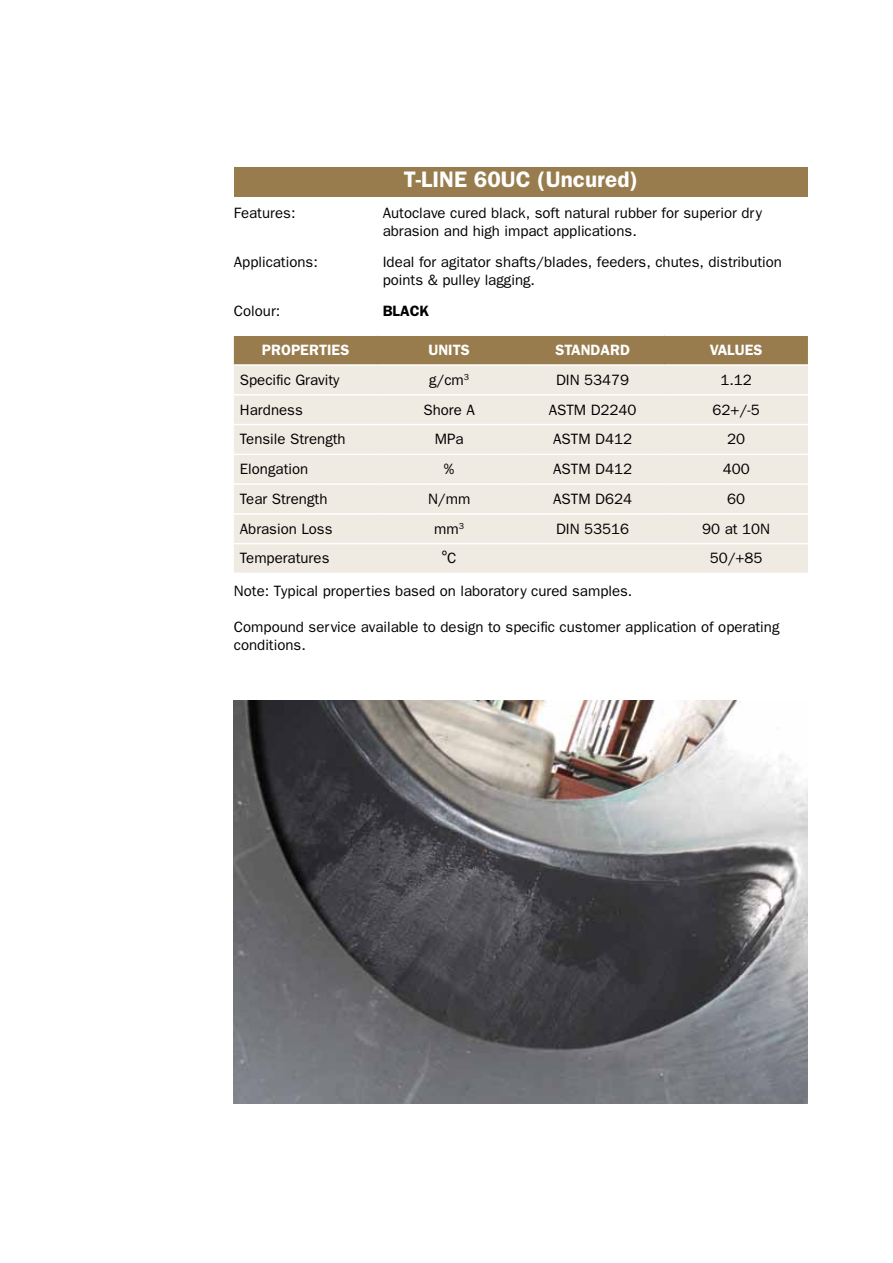
<style>
.page{position:relative;width:893px;height:1263px;background:#fff}
.page>*{position:absolute;margin:0;border:0;box-sizing:border-box;transform-origin:0 0}
.t1{font:600 22.5px "Franklin Gothic";color:#fff}
.t2{font:15px/18px "Franklin Gothic";color:#000}
.t3{font:600 15px "Franklin Gothic";color:#fff}
.t4{font:600 15px "Franklin Gothic";color:#000}
</style>
<div class="page">
<div style="left:235px;top:167px;width:573px;height:30px;background:#987c4d"></div>
<div style="left:234px;top:336px;width:574px;height:28px;background:#987c4d"></div>
<div style="left:234px;top:366px;width:574px;height:207px;background:#efeae2"></div>
<hr style="left:234px;top:394px;width:143px;height:1px;background:#fff">
<hr style="left:377px;top:394px;width:144px;height:1px;background:#fff">
<hr style="left:521px;top:394px;width:143px;height:1px;background:#fff">
<hr style="left:664px;top:394px;width:144px;height:1px;background:#fff">
<hr style="left:234px;top:424px;width:143px;height:1px;background:#fff">
<hr style="left:377px;top:424px;width:144px;height:1px;background:#fff">
<hr style="left:521px;top:424px;width:143px;height:1px;background:#fff">
<hr style="left:664px;top:424px;width:144px;height:1px;background:#fff">
<hr style="left:234px;top:454px;width:143px;height:1px;background:#fff">
<hr style="left:377px;top:454px;width:144px;height:1px;background:#fff">
<hr style="left:521px;top:454px;width:143px;height:1px;background:#fff">
<hr style="left:664px;top:454px;width:144px;height:1px;background:#fff">
<hr style="left:234px;top:483px;width:143px;height:2px;background:#fff">
<hr style="left:377px;top:483px;width:144px;height:2px;background:#fff">
<hr style="left:521px;top:483px;width:143px;height:2px;background:#fff">
<hr style="left:664px;top:483px;width:144px;height:2px;background:#fff">
<hr style="left:234px;top:513px;width:143px;height:2px;background:#fff">
<hr style="left:377px;top:513px;width:144px;height:2px;background:#fff">
<hr style="left:521px;top:513px;width:143px;height:2px;background:#fff">
<hr style="left:664px;top:513px;width:144px;height:2px;background:#fff">
<hr style="left:234px;top:543px;width:143px;height:1px;background:#fff">
<hr style="left:377px;top:543px;width:144px;height:1px;background:#fff">
<hr style="left:521px;top:543px;width:143px;height:1px;background:#fff">
<hr style="left:664px;top:543px;width:144px;height:1px;background:#fff">
<img style="left:234px;top:700px;width:574px;height:404px">
<h1 class="t1" style="left:404px;top:166px;width:236px">T-LINE 60UC (Uncured)</h1>
<p class="t2" style="left:234px;top:204px;width:63px">Features:</p>
<p class="t2" style="left:383px;top:204px;width:381px">Autoclave cured black, soft natural rubber for superior dry abrasion and high impact applications.</p>
<p class="t2" style="left:234px;top:253px;width:85px">Applications:</p>
<p class="t2" style="left:383px;top:253px;width:401px">Ideal for agitator shafts/blades, feeders, chutes, distribution points &amp; pulley lagging.</p>
<p class="t2" style="left:234px;top:302px;width:48px">Colour:</p>
<p class="t4" style="left:383px;top:302px;width:48px">BLACK</p>
<p class="t3" style="left:262px;top:341px;width:89px">PROPERTIES</p>
<p class="t3" style="left:428px;top:341px;width:43px">UNITS</p>
<p class="t3" style="left:555px;top:341px;width:76px">STANDARD</p>
<p class="t3" style="left:710px;top:341px;width:54px">VALUES</p>
<p class="t2" style="left:240px;top:371px;width:101px">Specific Gravity</p>
<p class="t2" style="left:429px;top:371px;width:42px">g/cm<sup>3</sup></p>
<p class="t2" style="left:556px;top:371px;width:75px">DIN 53479</p>
<p class="t2" style="left:720px;top:371px;width:33px">1.12</p>
<p class="t2" style="left:240px;top:401px;width:64px">Hardness</p>
<p class="t2" style="left:423px;top:401px;width:53px">Shore A</p>
<p class="t2" style="left:549px;top:401px;width:89px">ASTM D2240</p>
<p class="t2" style="left:713px;top:401px;width:49px">62+/-5</p>
<p class="t2" style="left:240px;top:430px;width:107px">Tensile Strength</p>
<p class="t2" style="left:435px;top:430px;width:30px">MPa</p>
<p class="t2" style="left:553px;top:430px;width:80px">ASTM D412</p>
<p class="t2" style="left:727px;top:430px;width:19px">20</p>
<p class="t2" style="left:240px;top:460px;width:70px">Elongation</p>
<p class="t2" style="left:444px;top:460px;width:12px">%</p>
<p class="t2" style="left:553px;top:460px;width:80px">ASTM D412</p>
<p class="t2" style="left:723px;top:460px;width:28px">400</p>
<p class="t2" style="left:240px;top:490px;width:89px">Tear Strength</p>
<p class="t2" style="left:428px;top:490px;width:44px">N/mm</p>
<p class="t2" style="left:553px;top:490px;width:80px">ASTM D624</p>
<p class="t2" style="left:727px;top:490px;width:19px">60</p>
<p class="t2" style="left:240px;top:520px;width:94px">Abrasion Loss</p>
<p class="t2" style="left:434px;top:520px;width:31px">mm<sup>3</sup></p>
<p class="t2" style="left:556px;top:520px;width:75px">DIN 53516</p>
<p class="t2" style="left:702px;top:520px;width:69px">90 at 10N</p>
<p class="t2" style="left:240px;top:549px;width:91px">Temperatures</p>
<p class="t2" style="left:442px;top:548px;width:16px">ºC</p>
<p class="t2" style="left:710px;top:549px;width:54px">50/+85</p>
<p class="t2" style="left:234px;top:582px;width:400px">Note: Typical properties based on laboratory cured samples.</p>
<p class="t2" style="left:234px;top:618px;width:547px">Compound service available to design to specific customer application of operating conditions.</p>
</div>
